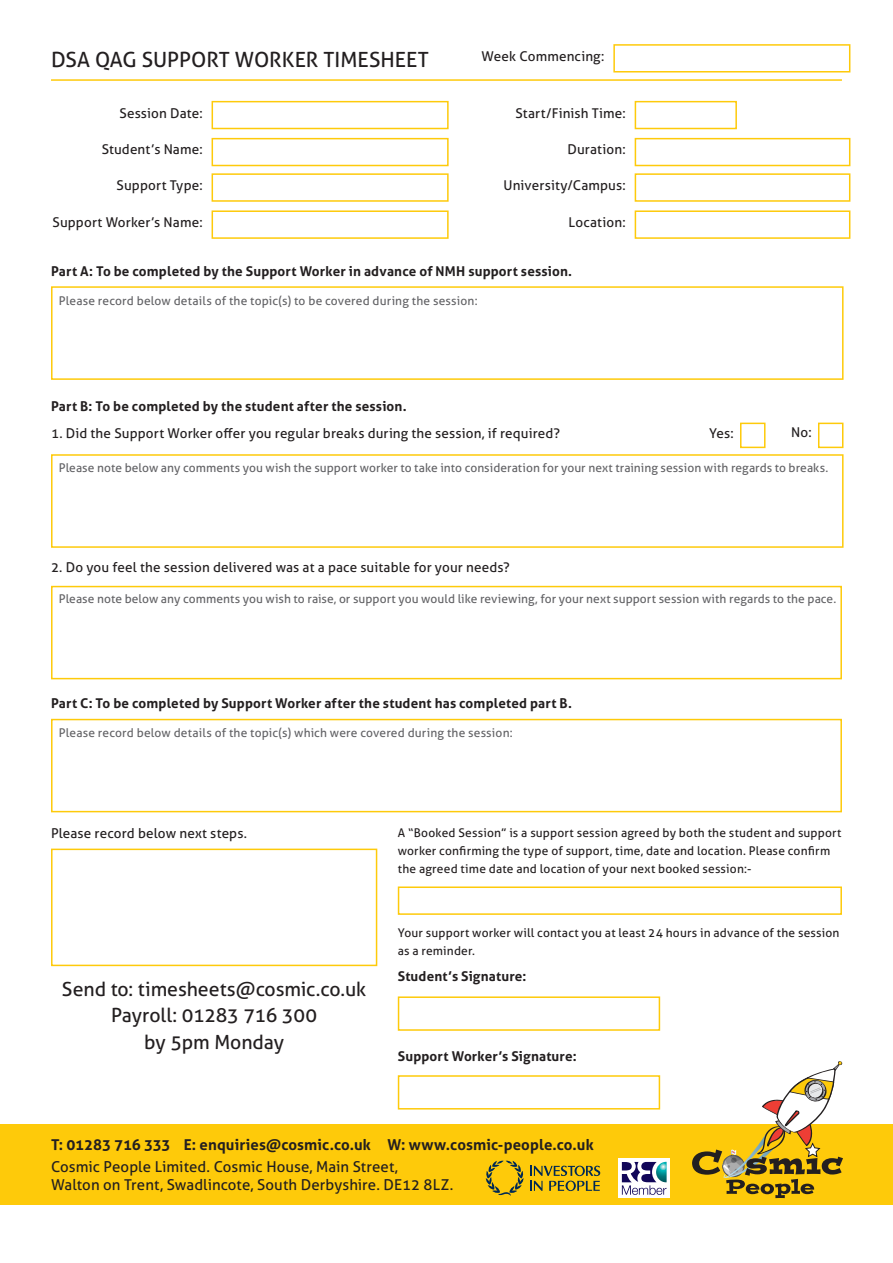
<style>
.page{position:relative;width:893px;height:1263px;background:#fff}
.page>*{position:absolute;margin:0;border:0;box-sizing:border-box;transform-origin:0 0}
.t1{font:21px "Aller";color:#231f20}
.t2{font:19.5px/26.5px "Aller";letter-spacing:-.005em;color:#231f20;text-align:center}
.t3{font:15px/18px "Aller";letter-spacing:.005em;color:#231f20}
.t4{font:700 15px "Aller";letter-spacing:.005em;color:#231f20}
.t5{font:13.5px "Aller";letter-spacing:.01em;color:#231f20}
.t6{font:700 13.5px "Aller";letter-spacing:.015em;color:#231f20}
.t7{font:12px "Aller";letter-spacing:.005em;color:#636366}
.t8{font:12px/18px "Aller";letter-spacing:.015em;color:#231f20}
</style>
<div class="page">
<div style="left:0;top:1124px;width:893px;height:80px;background:#feca0a"></div>
<div style="left:618px;top:1158px;width:52px;height:40px;background:#fff"></div>
<svg style="left:622px;top:1162px;width:45px;height:33px"></svg>
<svg style="left:486px;top:1161px;width:38px;height:35px"></svg>
<svg style="left:530px;top:1165px;width:70px;height:26px"></svg>
<svg style="left:692px;top:1061px;width:151px;height:137px"></svg>
<hr style="left:51px;top:79px;width:791px;height:2px;background:#feca0a">
<div style="left:212px;top:101px;width:237px;height:28px;background:#fff;border:2px solid #feca0a"></div>
<div style="left:212px;top:138px;width:237px;height:28px;background:#fff;border:2px solid #feca0a"></div>
<div style="left:212px;top:173px;width:237px;height:29px;background:#fff;border:2px solid #feca0a"></div>
<div style="left:212px;top:210px;width:237px;height:29px;background:#fff;border:2px solid #feca0a"></div>
<div style="left:635px;top:101px;width:102px;height:28px;background:#fff;border:2px solid #feca0a"></div>
<div style="left:635px;top:138px;width:215px;height:28px;background:#fff;border:2px solid #feca0a"></div>
<div style="left:635px;top:173px;width:215px;height:29px;background:#fff;border:2px solid #feca0a"></div>
<div style="left:635px;top:210px;width:215px;height:29px;background:#fff;border:2px solid #feca0a"></div>
<div style="left:51px;top:286px;width:792px;height:94px;background:#fff;border:2px solid #feca0a"></div>
<div style="left:51px;top:719px;width:791px;height:93px;background:#fff;border:2px solid #feca0a"></div>
<div style="left:51px;top:848px;width:326px;height:118px;background:#fff;border:2px solid #feca0a"></div>
<div style="left:398px;top:886px;width:444px;height:29px;background:#fff;border:2px solid #feca0a"></div>
<div style="left:398px;top:1075px;width:262px;height:34px;background:#fff;border:2px solid #feca0a"></div>
<div style="left:398px;top:996px;width:262px;height:35px;background:#fff;border:2px solid #feca0a"></div>
<div style="left:51px;top:454px;width:792px;height:94px;background:#fff;border:2px solid #feca0a"></div>
<div style="left:51px;top:586px;width:791px;height:93px;background:#fff;border:2px solid #feca0a"></div>
<div style="left:740px;top:423px;width:25px;height:25px;background:#fff;border:2px solid #feca0a"></div>
<div style="left:818px;top:423px;width:25px;height:25px;background:#fff;border:2px solid #feca0a"></div>
<div style="left:613px;top:44px;width:237px;height:29px;background:#fff;border:2px solid #feca0a"></div>
<p class="t5" style="left:482px;top:48px;width:124px">Week Commencing:</p>
<h1 class="t1" style="left:51px;top:46px;width:379px">DSA QAG SUPPORT WORKER TIMESHEET</h1>
<p class="t5" style="left:119px;top:105px;width:85px">Session Date:</p>
<p class="t5" style="left:102px;top:141px;width:102px">Student’s Name:</p>
<p class="t5" style="left:117px;top:177px;width:88px">Support Type:</p>
<p class="t5" style="left:53px;top:214px;width:152px">Support Worker’s Name:</p>
<p class="t5" style="left:516px;top:105px;width:112px">Start/Finish Time:</p>
<p class="t5" style="left:567px;top:141px;width:60px">Duration:</p>
<p class="t5" style="left:503px;top:177px;width:124px">University/Campus:</p>
<p class="t5" style="left:569px;top:214px;width:58px">Location:</p>
<p class="t6" style="left:51px;top:263px;width:523px">Part A: To be completed by the Support Worker in advance of NMH support session.</p>
<p class="t7" style="left:59px;top:293px;width:420px">Please record below details of the topic(s) to be covered during the session:</p>
<p class="t6" style="left:51px;top:398px;width:357px">Part B: To be completed by the student after the session.</p>
<p class="t5" style="left:51px;top:424px;width:511px">1. Did the Support Worker offer you regular breaks during the session, if required?</p>
<p class="t5" style="left:709px;top:424px;width:26px">Yes:</p>
<p class="t5" style="left:791px;top:424px;width:22px">No:</p>
<p class="t7" style="left:59px;top:460px;width:771px">Please note below any comments you wish the support worker to take into consideration for your next training session with regards to breaks.</p>
<p class="t5" style="left:51px;top:559px;width:460px">2. Do you feel the session delivered was at a pace suitable for your needs?</p>
<p class="t7" style="left:59px;top:592px;width:779px">Please note below any comments you wish to raise, or support you would like reviewing, for your next support session with regards to the pace.</p>
<p class="t6" style="left:51px;top:695px;width:522px">Part C: To be completed by Support Worker after the student has completed part B.</p>
<p class="t7" style="left:59px;top:725px;width:455px">Please record below details of the topic(s) which were covered during the session:</p>
<p class="t5" style="left:51px;top:825px;width:198px">Please record below next steps.</p>
<h2 class="t2" style="left:62px;top:975px;width:306px">Send to: timesheets@cosmic.co.uk<br>Payroll: 01283 716 300<br>by 5pm Monday</h2>
<p class="t8" style="left:398px;top:823px;width:445px">A “Booked Session” is a support session agreed by both the student and support worker confirming the type of support, time, date and location. Please confirm the agreed time date and location of your next booked session:-</p>
<p class="t8" style="left:398px;top:924px;width:443px">Your support worker will contact you at least 24 hours in advance of the session as a reminder.</p>
<p class="t6" style="left:398px;top:968px;width:130px">Student’s Signature:</p>
<p class="t6" style="left:398px;top:1048px;width:180px">Support Worker’s Signature:</p>
<p class="t4" style="left:51px;top:1135px;width:544px">T: 01283 716 333 E: enquiries@cosmic.co.uk W: www.cosmic-people.co.uk</p>
<p class="t3" style="left:51px;top:1157px;width:404px">Cosmic People Limited. Cosmic House, Main Street,<br>Walton on Trent, Swadlincote, South Derbyshire. DE12 8LZ.</p>
</div>
